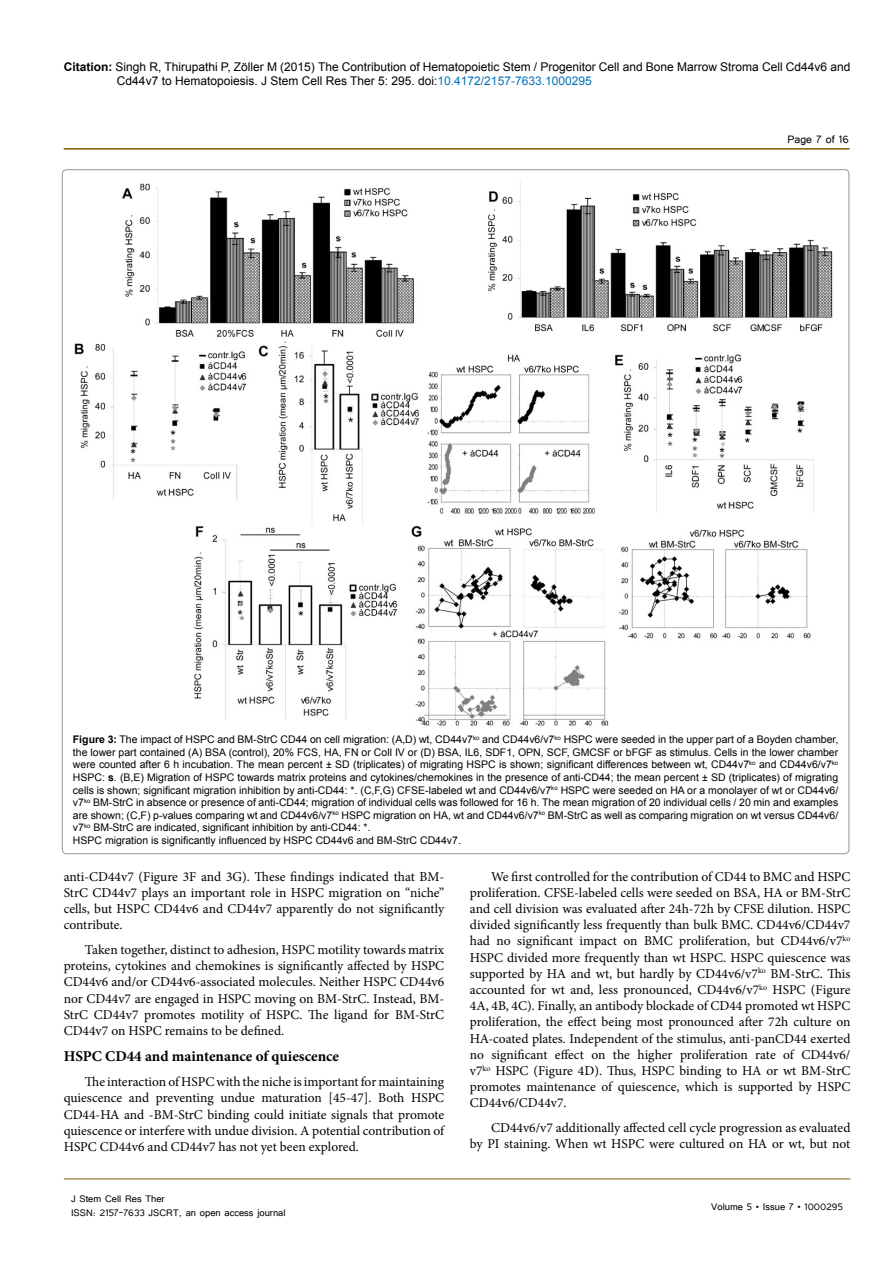
<style>
.page{position:relative;width:893px;height:1263px;background:#fff}
.page>*{position:absolute;margin:0;border:0;box-sizing:border-box;transform-origin:0 0}
.SSH{font:700 15px "Minion Pro";color:#000}
.t1{font:13.5px/16.2px "Minion Pro";color:#000;text-align:justify}
.t2{font:13.5px "Tunga";color:#000}
.t3{font:12px/14.4px "Arial";color:#000}
.t4{font:12px/14.4px "Tunga";color:#000}
.t5{font:10.5px/12.6px "Arial";color:#000;text-align:justify}
.s1{font-weight:700}
.s2{color:#0072bc}
</style>
<div class="page">
<hr style="left:64px;top:148px;width:786px;height:2px;background:#7f5d00">
<hr style="left:64px;top:1179px;width:786px;height:1px;background:#7f5d00">
<img style="left:74px;top:182px;width:759px;height:544px">
<div style="left:79px;top:708px;width:48px;height:19px;background:#fff"></div>
<p class="t3" style="left:117px;top:60px;width:735px;text-indent:-53px"><span class="s1">Citation:</span> Singh R, Thirupathi P, Zöller M (2015) The Contribution of Hematopoietic Stem / Progenitor Cell and Bone Marrow Stroma Cell Cd44v6 and<br>Cd44v7 to Hematopoiesis. J Stem Cell Res Ther 5: 295. doi:<span class="s2">10.4172/2157-7633.1000295</span></p>
<p class="t2" style="left:787px;top:131px;width:63px">Page 7 of 16</p>
<p class="t5" style="left:73px;top:733px;width:767px"><span class="s1">Figure 3:</span> The impact of HSPC and BM-StrC CD44 on cell migration: (A,D) wt, CD44v7<sup>ko</sup> and CD44v6/v7<sup>ko</sup> HSPC were seeded in the upper part of a Boyden chamber, the lower part contained (A) BSA (control), 20% FCS, HA, FN or Coll IV or (D) BSA, IL6, SDF1, OPN, SCF, GMCSF or bFGF as stimulus. Cells in the lower chamber were counted after 6 h incubation. The mean percent ± SD (triplicates) of migrating HSPC is shown; significant differences between wt, CD44v7<sup>ko</sup> and CD44v6/v7<sup>ko </sup>HSPC: <span class="s1">s</span>. (B,E) Migration of HSPC towards matrix proteins and cytokines/chemokines in the presence of anti-CD44; the mean percent ± SD (triplicates) of migrating cells is shown; significant migration inhibition by anti-CD44: *. (C,F,G) CFSE-labeled wt and CD44v6/v7<sup>ko</sup> HSPC were seeded on HA or a monolayer of wt or CD44v6/ v7<sup>ko</sup> BM-StrC in absence or presence of anti-CD44; migration of individual cells was followed for 16 h. The mean migration of 20 individual cells / 20 min and examples are shown; (C,F) p-values comparing wt and CD44v6/v7<sup>ko</sup> HSPC migration on HA, wt and CD44v6/v7<sup>ko</sup> BM-StrC as well as comparing migration on wt versus CD44v6/ v7<sup>ko</sup> BM-StrC are indicated, significant inhibition by anti-CD44: *.</p>
<p class="t5" style="left:73px;top:834px;width:390px">HSPC migration is significantly influenced by HSPC CD44v6 and BM-StrC CD44v7.</p>
<p class="t1" style="left:64px;top:868px;width:382px">anti-CD44v7 (Figure 3F and 3G). These findings indicated that BM-StrC CD44v7 plays an important role in HSPC migration on “niche” cells, but HSPC CD44v6 and CD44v7 apparently do not significantly contribute.</p>
<p class="t1" style="left:64px;top:941px;width:382px;text-indent:21px">Taken together, distinct to adhesion, HSPC motility towards matrix proteins, cytokines and chemokines is significantly affected by HSPC CD44v6 and/or CD44v6-associated molecules. Neither HSPC CD44v6 nor CD44v7 are engaged in HSPC moving on BM-StrC. Instead, BM-StrC CD44v7 promotes motility of HSPC. The ligand for BM-StrC CD44v7 on HSPC remains to be defined.</p>
<p class="SSH" style="left:64px;top:1046px;width:277px">HSPC CD44 and maintenance of quiescence</p>
<p class="t1" style="left:64px;top:1074px;width:382px;text-indent:21px">The interaction of HSPC with the niche is important for maintaining quiescence and preventing undue maturation [45-47]. Both HSPC CD44-HA and -BM-StrC binding could initiate signals that promote quiescence or interfere with undue division. A potential contribution of HSPC CD44v6 and CD44v7 has not yet been explored.</p>
<p class="t4" style="left:71px;top:1190px;width:216px">J Stem Cell Res Ther<br>ISSN: 2157-7633 JSCRT, an open access journal</p>
<p class="t1" style="left:470px;top:868px;width:382px;text-indent:21px">We first controlled for the contribution of CD44 to BMC and HSPC proliferation. CFSE-labeled cells were seeded on BSA, HA or BM-StrC and cell division was evaluated after 24h-72h by CFSE dilution. HSPC divided significantly less frequently than bulk BMC. CD44v6/CD44v7 had no significant impact on BMC proliferation, but CD44v6/v7<sup>ko </sup>HSPC divided more frequently than wt HSPC. HSPC quiescence was supported by HA and wt, but hardly by CD44v6/v7<sup>ko</sup> BM-StrC. This accounted for wt and, less pronounced, CD44v6/v7<sup>ko</sup> HSPC (Figure 4A, 4B, 4C). Finally, an antibody blockade of CD44 promoted wt HSPC proliferation, the effect being most pronounced after 72h culture on HA-coated plates. Independent of the stimulus, anti-panCD44 exerted no significant effect on the higher proliferation rate of CD44v6/ v7<sup>ko</sup> HSPC (Figure 4D). Thus, HSPC binding to HA or wt BM-StrC promotes maintenance of quiescence, which is supported by HSPC CD44v6/CD44v7.</p>
<p class="t1" style="left:470px;top:1120px;width:382px;text-align:right">CD44v6/v7 additionally affected cell cycle progression as evaluated<br>by PI staining. When wt HSPC were cultured on HA or wt, but not</p>
<p class="t4" style="left:711px;top:1199px;width:133px">Volume 5 • Issue 7 • 1000295</p>
</div>
